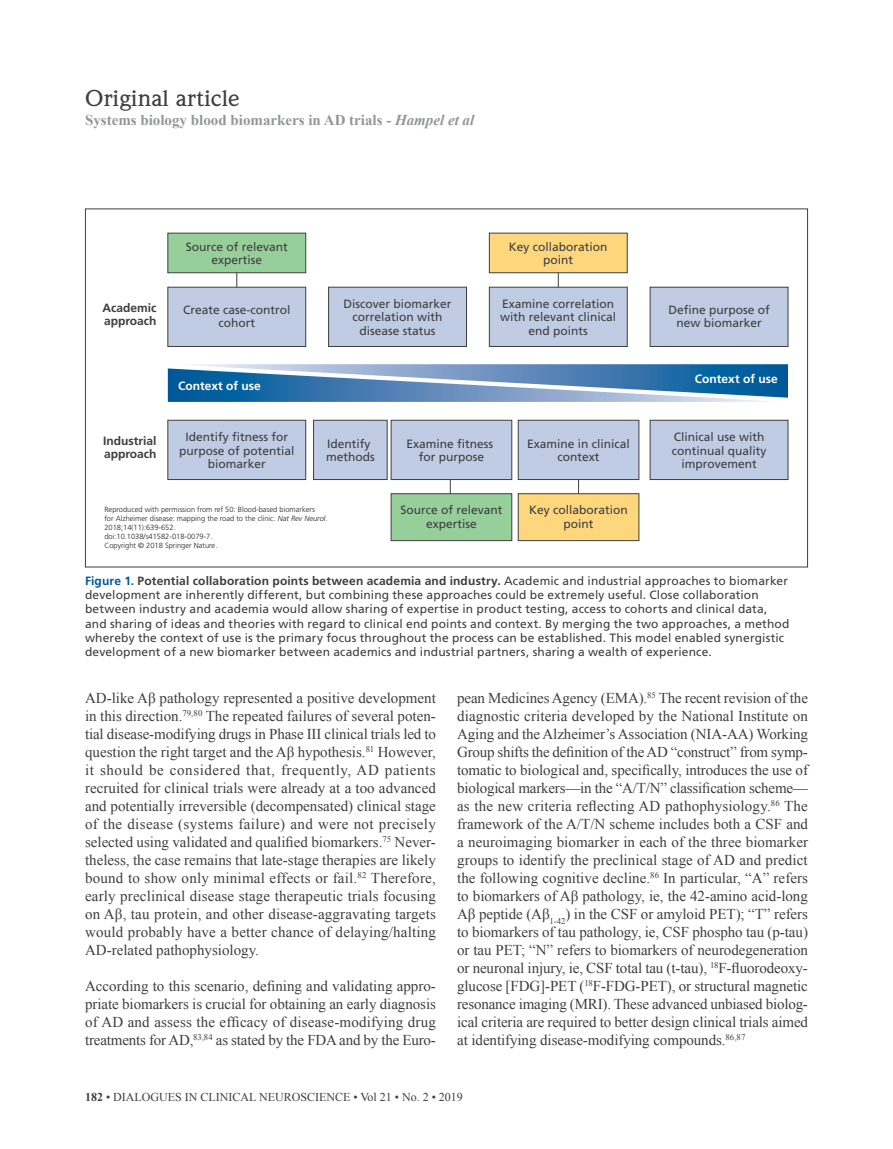
<style>
.page{position:relative;width:893px;height:1149px;background:#fff}
.page>*{position:absolute;margin:0;border:0;box-sizing:border-box;transform-origin:0 0}
.t1{font:500 22.5px "Weidemann";color:#3e3e3f;scale:1.1 1}
._08_-_Body-Body{font:15px/18px "Times New Roman";letter-spacing:-.005em;color:#3e3e3f;text-align:justify}
.t2{font:700 15px "Times New Roman";color:#939598}
._13_-_Icon-Legendes{font:12px/13.5px "Frutiger";letter-spacing:.005em;color:#3e3e3f;text-align:center}
.t3{font:12px "Times New Roman";color:#3e3e3f}
.t4{font:700 12px/13.5px "Frutiger";color:#3e3e3f}
.t5{font:700 12px "Frutiger";color:#fff}
.t6{font:300 7.5px/9px "Frutiger";color:#231f20}
.s1{font-style:italic}
.s2{font-weight:700;color:#005797}
.s3{font-weight:700}
</style>
<div class="page">
<hr style="left:578px;top:476px;width:1px;height:36px;background:#3e3e3f">
<hr style="left:450px;top:476px;width:1px;height:36px;background:#3e3e3f">
<hr style="left:558px;top:254px;width:1px;height:36px;background:#3e3e3f">
<hr style="left:236px;top:254px;width:1px;height:36px;background:#3e3e3f">
<div style="left:167px;top:287px;width:139px;height:60px;background:#bfcce3;border:1px solid #3e3e3f"></div>
<div style="left:328px;top:287px;width:139px;height:60px;background:#bfcce3;border:1px solid #3e3e3f"></div>
<div style="left:489px;top:287px;width:139px;height:60px;background:#bfcce3;border:1px solid #3e3e3f"></div>
<div style="left:489px;top:233px;width:139px;height:40px;background:#fed77d;border:1px solid #3e3e3f"></div>
<div style="left:518px;top:493px;width:121px;height:48px;background:#fed77d;border:1px solid #3e3e3f"></div>
<div style="left:391px;top:493px;width:121px;height:48px;background:#97cf9a;border:1px solid #3e3e3f"></div>
<div style="left:167px;top:233px;width:139px;height:40px;background:#97cf9a;border:1px solid #3e3e3f"></div>
<div style="left:650px;top:287px;width:138px;height:59px;background:#bfcce3"></div>
<div style="left:650px;top:287px;width:138px;height:60px;border:1px solid #3e3e3f"></div>
<div style="left:167px;top:420px;width:139px;height:60px;background:#bfcce3;border:1px solid #3e3e3f"></div>
<div style="left:313px;top:420px;width:74px;height:59px;background:#bfcce3;border:1px solid #3e3e3f"></div>
<div style="left:391px;top:420px;width:121px;height:59px;background:#bfcce3;border:1px solid #3e3e3f"></div>
<div style="left:518px;top:420px;width:121px;height:59px;background:#bfcce3;border:1px solid #3e3e3f"></div>
<div style="left:650px;top:420px;width:138px;height:59px;background:#bfcce3"></div>
<div style="left:650px;top:420px;width:138px;height:60px;border:1px solid #3e3e3f"></div>
<svg style="left:168px;top:364px;width:620px;height:38px;background:#5d8fbd"></svg>
<p class="t1" style="left:85px;top:85px;width:143px">Original article</p>
<p class="t2" style="left:85px;top:110px;width:391px">Systems biology blood biomarkers in AD trials - <span class="s1">Hampel et al</span></p>
<p class="_13_-_Icon-Legendes" style="left:186px;top:240px;width:104px">Source of relevant expertise</p>
<p class="_13_-_Icon-Legendes" style="left:509px;top:240px;width:100px">Key collaboration point</p>
<p class="_13_-_Icon-Legendes" style="left:183px;top:303px;width:109px">Create case-control cohort</p>
<p class="_13_-_Icon-Legendes" style="left:344px;top:297px;width:110px">Discover biomarker correlation with disease status</p>
<p class="_13_-_Icon-Legendes" style="left:500px;top:297px;width:118px">Examine correlation with relevant clinical end points</p>
<p class="t4" style="left:102px;top:301px;width:55px">Academic approach</p>
<p class="_13_-_Icon-Legendes" style="left:668px;top:303px;width:103px">Define purpose of new biomarker</p>
<p class="t5" style="left:178px;top:379px;width:84px">Context of use</p>
<p class="t5" style="left:695px;top:372px;width:84px">Context of use</p>
<p class="_13_-_Icon-Legendes" style="left:179px;top:430px;width:117px">Identify fitness for purpose of potential biomarker</p>
<p class="t4" style="left:103px;top:434px;width:55px">Industrial approach</p>
<p class="_13_-_Icon-Legendes" style="left:326px;top:437px;width:50px;text-align:left">Identify methods</p>
<p class="_13_-_Icon-Legendes" style="left:406px;top:437px;width:88px">Examine fitness for purpose</p>
<p class="_13_-_Icon-Legendes" style="left:527px;top:437px;width:104px">Examine in clinical context</p>
<p class="_13_-_Icon-Legendes" style="left:672px;top:430px;width:96px">Clinical use with continual quality improvement</p>
<p class="_13_-_Icon-Legendes" style="left:400px;top:503px;width:104px">Source of relevant expertise</p>
<p class="_13_-_Icon-Legendes" style="left:529px;top:503px;width:100px">Key collaboration point</p>
<p class="t6" style="left:104px;top:505px;width:225px">Reproduced with permission from ref 50: Blood-based biomarkers<br>for Alzheimer disease: mapping the road to the clinic. <span class="s1">Nat Rev Neurol</span>.<br>2018;14(11):639-652.<br>doi:10.1038/s41582-018-0079-7.<br>Copyright © 2018 Springer Nature.</p>
<p class="_13_-_Icon-Legendes" style="left:85px;top:573px;width:706px;line-height:14.2px;text-align:left"><span class="s2">Figure 1.</span> <span class="s3">Potential collaboration points between academia and industry.</span> Academic and industrial approaches to biomarker development are inherently different, but combining these approaches could be extremely useful. Close collaboration between industry and academia would allow sharing of expertise in product testing, access to cohorts and clinical data, and sharing of ideas and theories with regard to clinical end points and context. By merging the two approaches, a method whereby the context of use is the primary focus throughout the process can be established. This model enabled synergistic development of a new biomarker between academics and industrial partners, sharing a wealth of experience.</p>
<p class="_08_-_Body-Body" style="left:85px;top:688px;width:352px">AD-like Aβ pathology represented a positive development in this direction.<sup>79,80</sup> The repeated failures of several poten&shy;tial disease-modifying drugs in Phase III clinical trials led to question the right target and the Aβ hypothesis.<sup>81</sup> However, it should be considered that, frequently, AD patients recruited for clinical trials were already at a too advanced and potentially irreversible (decompensated) clinical stage of the disease (systems failure) and were not precisely selected using validated and qualified biomarkers.<sup>75</sup> Never&shy;theless, the case remains that late-stage therapies are likely bound to show only minimal effects or fail.<sup>82</sup> Therefore, early preclinical disease stage therapeutic trials focusing on Aβ, tau protein, and other disease-aggravating targets would probably have a better chance of delaying/halting AD-related pathophysiology.</p>
<p class="_08_-_Body-Body" style="left:85px;top:976px;width:352px">According to this scenario, defining and validating appro&shy;priate biomarkers is crucial for obtaining an early diagnosis of AD and assess the efficacy of disease-modifying drug treatments for AD,<sup>83,84</sup> as stated by the FDA and by the Euro-</p>
<p class="_08_-_Body-Body" style="left:457px;top:688px;width:352px">pean Medicines Agency (EMA).<sup>85</sup> The recent revision of the diagnostic criteria developed by the National Institute on Aging and the Alzheimer’s Association (NIA-AA) Working Group shifts the definition of the AD “construct” from symp&shy;tomatic to biological and, specifically, introduces the use of biological markers—in the “A/T/N” classification scheme— as the new criteria reflecting AD pathophysiology.<sup>86</sup> The framework of the A/T/N scheme includes both a CSF and a neuroimaging biomarker in each of the three biomarker groups to identify the preclinical stage of AD and predict the following cognitive decline.<sup>86</sup> In particular, “A” refers to biomarkers of Aβ pathology, ie, the 42-amino acid-long Aβ peptide (Aβ<sub>1-42</sub>) in the CSF or amyloid PET); “T” refers to biomarkers of tau pathology, ie, CSF phospho tau (p-tau) or tau PET; “N” refers to biomarkers of neurodegeneration or neuronal injury, ie, CSF total tau (t-tau), <sup>18</sup>F-fluorodeoxy&shy;glucose [FDG]-PET (<sup>18</sup>F-FDG-PET), or structural magnetic resonance imaging (MRI). These advanced unbiased biolog&shy;ical criteria are required to better design clinical trials aimed at identifying disease-modifying compounds.<sup>86,87</sup></p>
<p class="t3" style="left:85px;top:1088px;width:379px"><span class="s3">182</span> • DIALOGUES IN CLINICAL NEUROSCIENCE • Vol 21 • No. 2 • 2019</p>
</div>
